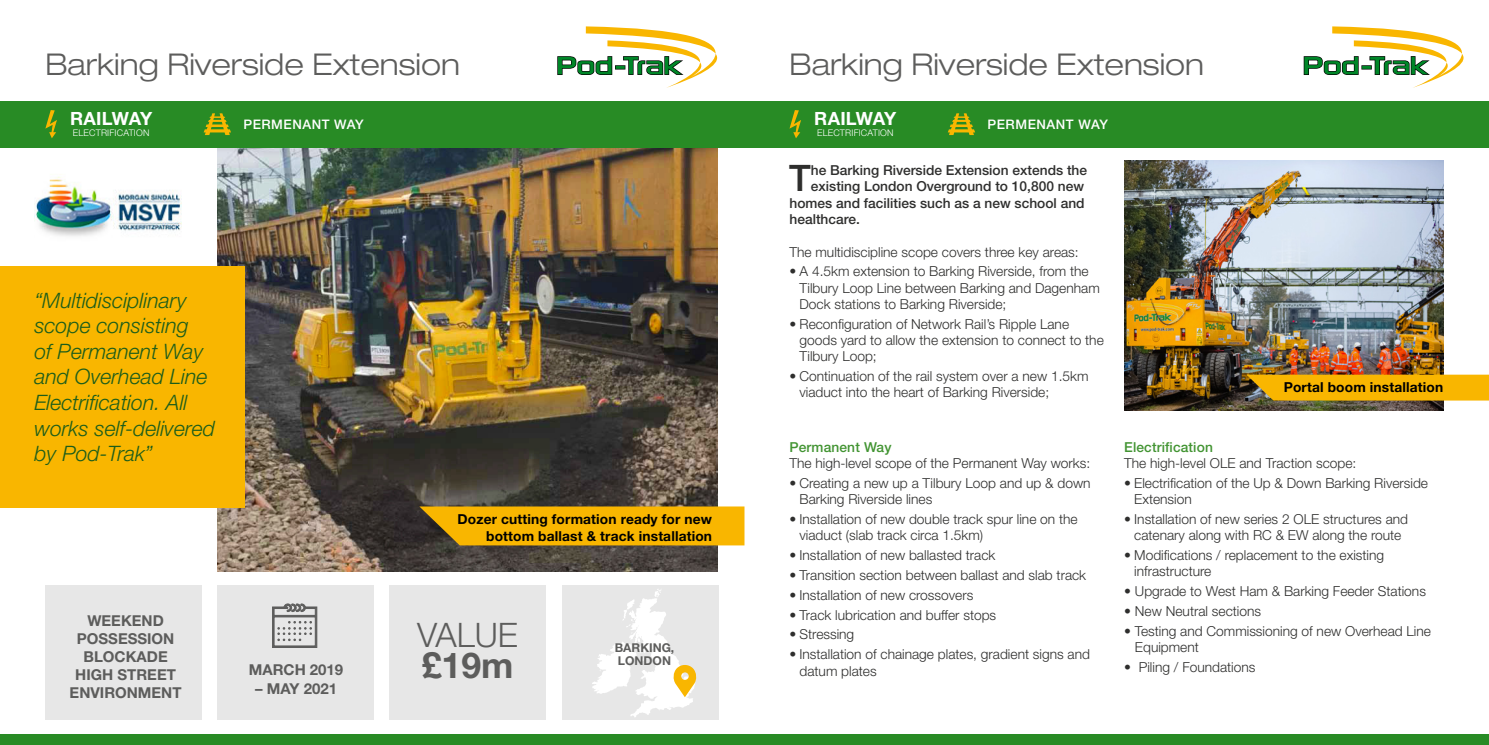
<style>
.page{position:relative;width:1489px;height:745px;background:#fff}
.page>*{position:absolute;margin:0;border:0;box-sizing:border-box;transform-origin:0 0}
.t1{font:500 36.5px "Helvetica Neue LT Std";color:#2e2e2d}
.t2{font:700 35.62px "Helvetica Neue LT Std";color:#5d5d5c}
.t3{font:300 33.75px "Helvetica Neue LT Std";color:#5d5d5c}
.t4{font:300 expanded 30px "Helvetica Neue LT Std";color:#5d5d5c}
.t5{font:italic 300 21.25px/25.5px "Helvetica Neue LT Std";color:#1c5d1a}
.t6{font:700 18.25px "Helvetica Neue LT Std";color:#fff}
.t7{font:700 15px/18px "Helvetica Neue LT Std";color:#5d5d5c;text-align:center}
.t8{font:300 13.75px/16.2px "Helvetica Neue LT Std";color:#2e2e2d}
.t9{font:500 13.75px "Helvetica Neue LT Std";color:#2e2e2d}
.t10{font:700 13.75px/16.2px "Helvetica Neue LT Std";letter-spacing:.01em;color:#000;text-align:right}
.t11{font:500 13.75px "Helvetica Neue LT Std";letter-spacing:.01em;color:#429432}
.t12{font:500 13.12px "Helvetica Neue LT Std";letter-spacing:.04em;color:#fff}
.t13{font:700 12.12px/12.8px "Helvetica Neue LT Std";color:#5d5d5c}
.t14{font:300 9.12px "Helvetica Neue LT Std";letter-spacing:.02em;color:#fff}
</style>
<div class="page">
<img style="left:1124px;top:161px;width:319px;height:249px">
<div style="left:561px;top:585px;width:157px;height:134px;background:#e7e7e7"></div>
<div style="left:389px;top:585px;width:157px;height:134px;background:#e7e7e7"></div>
<div style="left:217px;top:585px;width:157px;height:134px;background:#e7e7e7"></div>
<div style="left:45px;top:585px;width:157px;height:134px;background:#e7e7e7"></div>
<img style="left:218px;top:147px;width:499px;height:424px">
<div style="left:0;top:266px;width:244px;height:241px;background:#f9b600"></div>
<svg style="left:419px;top:506px;width:325px;height:39px;background:#eaac03"></svg>
<svg style="left:272px;top:603px;width:46px;height:45px"></svg>
<svg style="left:592px;top:587px;width:127px;height:130px"></svg>
<img style="left:35px;top:177px;width:147px;height:59px">
<svg style="left:1246px;top:374px;width:242px;height:26px;background:#edae06"></svg>
<div style="left:0;top:733px;width:1488px;height:11px;background:#288b25"></div>
<svg style="left:557px;top:26px;width:161px;height:62px"></svg>
<svg style="left:1303px;top:26px;width:161px;height:62px"></svg>
<div style="left:0;top:101px;width:1488px;height:46px;background:#288b25"></div>
<svg style="left:45px;top:110px;width:12px;height:28px"></svg>
<svg style="left:204px;top:113px;width:27px;height:22px"></svg>
<svg style="left:789px;top:110px;width:12px;height:28px"></svg>
<svg style="left:947px;top:113px;width:28px;height:22px"></svg>
<h3 class="t4" style="left:45px;top:46px;width:416px">Barking Riverside Extension</h3>
<h3 class="t4" style="left:789px;top:46px;width:416px">Barking Riverside Extension</h3>
<h3 class="t6" style="left:70px;top:107px;width:84px">RAILWAY</h3>
<p class="t14" style="left:73px;top:127px;width:78px">ELECTRIFICATION</p>
<p class="t12" style="left:243px;top:116px;width:122px">PERMENANT WAY</p>
<h3 class="t6" style="left:814px;top:107px;width:84px">RAILWAY</h3>
<p class="t14" style="left:817px;top:127px;width:78px">ELECTRIFICATION</p>
<p class="t12" style="left:987px;top:116px;width:122px">PERMENANT WAY</p>
<h1 class="t1" style="left:789px;top:157px;width:23px">T</h1>
<p class="t9" style="left:810px;top:162px;width:278px">he Barking Riverside Extension extends the</p>
<p class="t9" style="left:810px;top:178px;width:275px">existing London Overground to 10,800 new</p>
<p class="t9" style="left:789px;top:194px;width:297px">homes and facilities such as a new school and</p>
<p class="t9" style="left:789px;top:211px;width:72px">healthcare.</p>
<p class="t8" style="left:789px;top:243px;width:291px">The multidiscipline scope covers three key areas:</p>
<p class="t8" style="left:799px;top:263px;width:302px;text-indent:-10px">• A 4.5km extension to Barking Riverside, from the<br>Tilbury Loop Line between Barking and Dagenham<br>Dock stations to Barking Riverside;</p>
<p class="t8" style="left:799px;top:315px;width:306px;text-indent:-10px">• Reconfiguration of Network Rail’s Ripple Lane goods yard to allow the extension to connect to the<br>Tilbury Loop;</p>
<p class="t8" style="left:799px;top:367px;width:290px;text-indent:-10px">• Continuation of the rail system over a new 1.5km viaduct into the heart of Barking Riverside;</p>
<h3 class="t5" style="left:34px;top:287px;width:182px">“Multidisciplinary scope consisting<br>of Permanent Way and Overhead Line<br>Electrification. All works self-delivered by Pod-Trak”</h3>
<p class="t10" style="left:1283px;top:378px;width:161px">Portal boom installation</p>
<p class="t11" style="left:789px;top:438px;width:103px">Permanent Way</p>
<p class="t8" style="left:789px;top:454px;width:302px">The high-level scope of the Permanent Way works:</p>
<p class="t8" style="left:799px;top:474px;width:292px;text-indent:-10px">• Creating a new up a Tilbury Loop and up &amp; down<br>Barking Riverside lines</p>
<p class="t8" style="left:799px;top:510px;width:280px;text-indent:-10px">• Installation of new double track spur line on the viaduct (slab track circa 1.5km)</p>
<p class="t8" style="left:789px;top:546px;width:207px">• Installation of new ballasted track</p>
<p class="t8" style="left:789px;top:566px;width:298px">• Transition section between ballast and slab track</p>
<p class="t8" style="left:789px;top:586px;width:185px">• Installation of new crossovers</p>
<p class="t8" style="left:789px;top:606px;width:208px">• Track lubrication and buffer stops</p>
<p class="t8" style="left:789px;top:625px;width:66px">• Stressing</p>
<p class="t8" style="left:799px;top:645px;width:292px;text-indent:-10px">• Installation of chainage plates, gradient signs and datum plates</p>
<p class="t11" style="left:1124px;top:438px;width:90px">Electrification</p>
<p class="t8" style="left:1124px;top:454px;width:234px">The high-level OLE and Traction scope:</p>
<p class="t8" style="left:1134px;top:474px;width:295px;text-indent:-10px">• Electrification of the Up &amp; Down Barking Riverside<br>Extension</p>
<p class="t8" style="left:1124px;top:510px;width:285px;text-align:center">• Installation of new series 2 OLE structures and catenary along with RC &amp; EW along the route</p>
<p class="t8" style="left:1134px;top:546px;width:251px;text-indent:-10px">• Modifications / replacement to the existing infrastructure</p>
<p class="t8" style="left:1124px;top:582px;width:303px">• Upgrade to West Ham &amp; Barking Feeder Stations</p>
<p class="t8" style="left:1124px;top:602px;width:138px">• New Neutral sections</p>
<p class="t8" style="left:1134px;top:622px;width:297px;text-indent:-11px">• Testing and Commissioning of new Overhead Line<br>Equipment</p>
<p class="t10" style="left:457px;top:510px;width:256px">Dozer cutting formation ready for new bottom ballast &amp; track installation</p>
<p class="t7" style="left:70px;top:610px;width:113px">WEEKEND<br>POSSESSION<br>BLOCKADE<br>HIGH STREET<br>ENVIRONMENT</p>
<h3 class="t3" style="left:417px;top:613px;width:102px">VALUE</h3>
<p class="t13" style="left:614px;top:640px;width:61px">BARKING,<br>LONDON</p>
<h2 class="t2" style="left:422px;top:643px;width:93px">£19m</h2>
<p class="t7" style="left:249px;top:660px;width:96px">MARCH 2019</p>
<p class="t8" style="left:1124px;top:658px;width:133px">• Piling / Foundations</p>
<p class="t7" style="left:255px;top:678px;width:83px">– MAY 2021</p>
</div>
